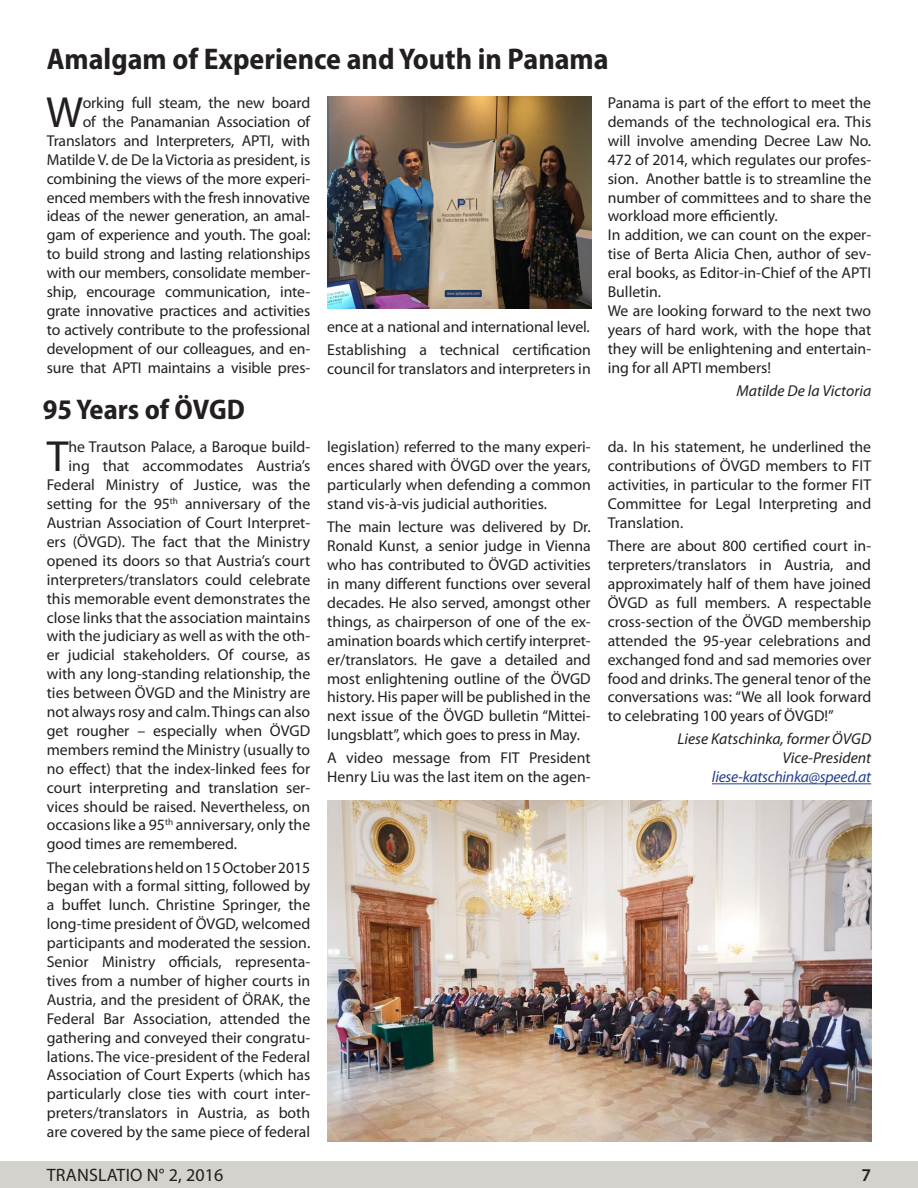
<style>
.page{position:relative;width:918px;height:1188px;background:#fff}
.page>*{position:absolute;margin:0;border:0;box-sizing:border-box;transform-origin:0 0}
.t1{font:43.8px "Myriad Pro";color:#231f20}
.Titel_2{font:700 semi-condensed 30px "Myriad Pro";color:#231f20}
.Titel_2-2{font:700 semi-condensed 28.5px "Myriad Pro";color:#231f20}
.t2{font:18px "Myriad Pro";letter-spacing:.01em;color:#231f20}
.t3{font:600 18px "Myriad Pro";color:#231f20}
.t4{font:15.75px/18.9px "Myriad Pro";color:#231f20;text-align:justify}
.t5{font:italic 15.75px "Myriad Pro";color:#231f20}
.t6{font:italic 15.75px "Myriad Pro";letter-spacing:-.015em;color:#253f8e}
</style>
<div class="page">
<div style="left:0;top:1161px;width:918px;height:27px;background:#d3d2cd"></div>
<img style="left:327px;top:96px;width:264px;height:213px">
<hr style="left:712px;top:783px;width:159px;height:1px;background:#253f8e">
<img style="left:327px;top:801px;width:544px;height:340px">
<p class="Titel_2" style="left:47px;top:40px;width:563px">Amalgam of Experience and Youth in Panama</p>
<p class="t1" style="left:46px;top:85px;width:39px">W</p>
<p class="t4" style="left:47px;top:93px;width:265px;text-align:right">orking full steam, the new board<br>of the Panamanian Association of Translators and Interpreters, APTI, with Matilde V. de De la Victoria as president, is combining the views of the more experi&shy;enced members with the fresh innovative ideas of the newer generation, an amal&shy;gam of experience and youth. The goal: to build strong and lasting relationships with our members, consolidate member&shy;ship, encourage communication, inte&shy;grate innovative practices and activities to actively contribute to the professional development of our colleagues, and en&shy;sure that APTI maintains a visible pres-</p>
<p class="t4" style="left:608px;top:93px;width:265px">Panama is part of the effort to meet the demands of the technological era. This will involve amending Decree Law No.<br>472 of 2014, which regulates our profes&shy;sion. Another battle is to streamline the number of committees and to share the workload more efficiently.</p>
<p class="t4" style="left:608px;top:225px;width:265px">In addition, we can count on the exper&shy;tise of Berta Alicia Chen, author of sev&shy;eral books, as Editor-in-Chief of the APTI Bulletin.</p>
<p class="t4" style="left:608px;top:301px;width:265px">We are looking forward to the next two years of hard work, with the hope that they will be enlightening and entertain&shy;ing for all APTI members!</p>
<p class="t5" style="left:737px;top:381px;width:136px">Matilde De la Victoria</p>
<p class="t4" style="left:327px;top:317px;width:264px">ence at a national and international level.</p>
<p class="t4" style="left:327px;top:340px;width:265px">Establishing a technical certification council for translators and interpreters in</p>
<p class="Titel_2-2" style="left:43px;top:391px;width:204px">95 Years of ÖVGD</p>
<p class="t1" style="left:47px;top:430px;width:23px">T</p>
<p class="t4" style="left:69px;top:437px;width:243px">he Trautson Palace, a Baroque build-</p>
<p class="t4" style="left:69px;top:456px;width:243px">ing that accommodates Austria’s</p>
<p class="t4" style="left:47px;top:475px;width:265px">Federal Ministry of Justice, was the</p>
<p class="t4" style="left:47px;top:494px;width:265px">setting for the 95<sup>th</sup> anniversary of the</p>
<p class="t4" style="left:47px;top:513px;width:265px">Austrian Association of Court Interpret-</p>
<p class="t4" style="left:47px;top:532px;width:265px">ers (ÖVGD). The fact that the Ministry</p>
<p class="t4" style="left:47px;top:551px;width:265px">opened its doors so that Austria’s court</p>
<p class="t4" style="left:47px;top:570px;width:265px">interpreters/translators could celebrate</p>
<p class="t4" style="left:47px;top:589px;width:265px">this memorable event demonstrates the</p>
<p class="t4" style="left:47px;top:608px;width:265px">close links that the association maintains</p>
<p class="t4" style="left:47px;top:626px;width:265px">with the judiciary as well as with the oth-</p>
<p class="t4" style="left:47px;top:645px;width:265px">er judicial stakeholders. Of course, as</p>
<p class="t4" style="left:47px;top:664px;width:265px">with any long-standing relationship, the</p>
<p class="t4" style="left:47px;top:683px;width:265px">ties between ÖVGD and the Ministry are</p>
<p class="t4" style="left:47px;top:702px;width:265px">not always rosy and calm. Things can also</p>
<p class="t4" style="left:47px;top:721px;width:265px">get rougher – especially when ÖVGD</p>
<p class="t4" style="left:47px;top:740px;width:265px">members remind the Ministry (usually to</p>
<p class="t4" style="left:47px;top:759px;width:265px">no effect) that the index-linked fees for</p>
<p class="t4" style="left:47px;top:778px;width:265px">court interpreting and translation ser-</p>
<p class="t4" style="left:47px;top:797px;width:265px">vices should be raised. Nevertheless, on</p>
<p class="t4" style="left:47px;top:815px;width:265px">occasions like a 95<sup>th</sup> anniversary, only the</p>
<p class="t4" style="left:47px;top:834px;width:192px">good times are remembered.</p>
<p class="t4" style="left:47px;top:858px;width:265px">The celebrations held on 15 October 2015 began with a formal sitting, followed by a buffet lunch. Christine Springer, the long-time president of ÖVGD, welcomed participants and moderated the session.<br>Senior Ministry officials, representa&shy;tives from a number of higher courts in Austria, and the president of ÖRAK, the Federal Bar Association, attended the gathering and conveyed their congratu&shy;lations. The vice-president of the Federal Association of Court Experts (which has particularly close ties with court inter&shy;preters/translators in Austria, as both are covered by the same piece of federal</p>
<p class="t4" style="left:327px;top:437px;width:265px">legislation) referred to the many experi&shy;ences shared with ÖVGD over the years, particularly when defending a common stand vis-à-vis judicial authorities.</p>
<p class="t4" style="left:327px;top:517px;width:265px">The main lecture was delivered by Dr.<br>Ronald Kunst, a senior judge in Vienna who has contributed to ÖVGD activities in many different functions over several decades. He also served, amongst other things, as chairperson of one of the ex&shy;amination boards which certify interpret&shy;er/translators. He gave a detailed and most enlightening outline of the ÖVGD history. His paper will be published in the next issue of the ÖVGD bulletin “Mittei&shy;lungsblatt”, which goes to press in May.</p>
<p class="t4" style="left:327px;top:748px;width:265px">A video message from FIT President<br>Henry Liu was the last item on the agen-</p>
<p class="t4" style="left:608px;top:437px;width:265px">da. In his statement, he underlined the contributions of ÖVGD members to FIT activities, in particular to the former FIT Committee for Legal Interpreting and Translation.</p>
<p class="t4" style="left:608px;top:536px;width:265px">There are about 800 certified court in&shy;terpreters/translators in Austria, and approximately half of them have joined ÖVGD as full members. A respectable cross-section of the ÖVGD membership attended the 95-year celebrations and exchanged fond and sad memories over food and drinks. The general tenor of the conversations was: “We all look forward to celebrating 100 years of ÖVGD!”</p>
<p class="t5" style="left:678px;top:729px;width:195px">Liese Katschinka, former ÖVGD</p>
<p class="t5" style="left:783px;top:748px;width:90px">Vice-President</p>
<p class="t6" style="left:712px;top:767px;width:161px">liese-katschinka@speed.at</p>
<p class="t2" style="left:47px;top:1164px;width:178px">TRANSLATIO N° 2, 2016</p>
<p class="t3" style="left:862px;top:1164px;width:11px">7</p>
</div>
